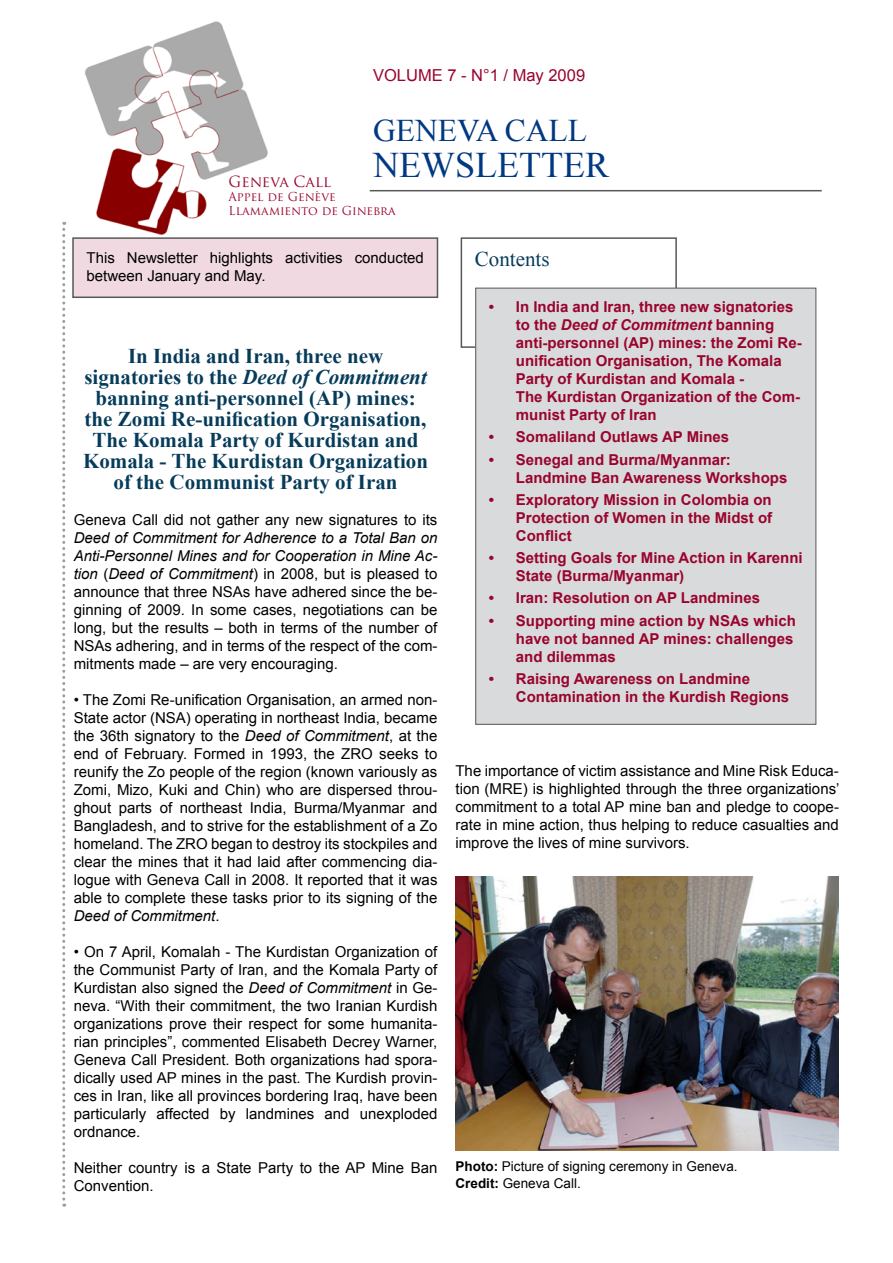
<style>
.page{position:relative;width:893px;height:1263px;background:#fff}
.page>*{position:absolute;margin:0;border:0;box-sizing:border-box;transform-origin:0 0}
.t1{font:36px "Times New Roman";color:#003882}
.t2{font:31.5px "Times New Roman";color:#003882}
.t3{font:700 21px/21px "Times New Roman";color:#063c5a;text-align:center}
.t4{font:21px "Times New Roman";color:#063c5a}
.t5{font:16.5px "Arial";color:#99042e}
.t6{font:15px/18px "Arial";color:#000;text-align:justify}
.t7{font:700 15px/18px "Arial";color:#99042e}
.t8{font:15px "Trajan Pro";color:#99042e}
.t9{font:13.5px/16.2px "Arial";color:#000}
.t10{font:12px/14.4px "Trajan Pro";color:#99042e}
.s1{font-style:italic}
.s2{font-weight:700}
</style>
<div class="page">
<img style="left:85px;top:21px;width:183px;height:214px">
<div style="left:461px;top:237px;width:216px;height:111px;border:2px solid #58585a"></div>
<hr style="left:370px;top:190px;width:452px;height:1px;background:#58585a">
<svg style="left:62px;top:222px;width:3px;height:984px"></svg>
<div style="left:476px;top:288px;width:340px;height:436px;background:#d9dadb"></div>
<div style="left:475px;top:288px;width:341px;height:437px;border:1px solid #58585a"></div>
<div style="left:73px;top:238px;width:364px;height:59px;background:#f0d9e0"></div>
<div style="left:72px;top:237px;width:366px;height:61px;border:2px solid #58585a"></div>
<img style="left:455px;top:876px;width:384px;height:274px">
<p class="t5" style="left:373px;top:65px;width:214px">VOLUME 7 - N°1 / May 2009</p>
<h2 class="t2" style="left:373px;top:109px;width:215px">GENEVA CALL</h2>
<h1 class="t1" style="left:373px;top:140px;width:237px">NEWSLETTER</h1>
<p class="t10" style="left:229px;top:189px;width:169px">Appel de Genève<br>Llamamiento de Ginebra</p>
<p class="t8" style="left:229px;top:172px;width:104px">Geneva Call</p>
<p class="t6" style="left:86px;top:248px;width:339px">This Newsletter highlights activities conducted between January and May.</p>
<h3 class="t4" style="left:475px;top:245px;width:76px">Contents</h3>
<p class="t7" style="left:516px;top:298px;width:287px;text-indent:-27px">• In India and Iran, three new signatories to the <span class="s1">Deed of Commitment</span> banning anti-personnel (AP) mines: the Zomi Re&shy;unification Organisation, The Komala Party of Kurdistan and Komala -<br>The Kurdistan Organization of the Com&shy;munist Party of Iran</p>
<p class="t7" style="left:489px;top:429px;width:242px">• Somaliland Outlaws AP Mines</p>
<p class="t7" style="left:516px;top:451px;width:273px;text-indent:-27px">• Senegal and Burma/Myanmar:<br>Landmine Ban Awareness Workshops</p>
<p class="t7" style="left:516px;top:491px;width:258px;text-align:justify;text-indent:-27px">• Exploratory Mission in Colombia on Protection of Women in the Midst of Conflict</p>
<p class="t7" style="left:516px;top:549px;width:288px;text-indent:-27px">• Setting Goals for Mine Action in Karenni<br>State (Burma/Myanmar)</p>
<p class="t7" style="left:489px;top:590px;width:273px">• Iran: Resolution on AP Landmines</p>
<p class="t7" style="left:516px;top:612px;width:282px;text-indent:-27px">• Supporting mine action by NSAs which have not banned AP mines: challenges and dilemmas</p>
<p class="t7" style="left:516px;top:670px;width:275px;text-indent:-27px">• Raising Awareness on Landmine<br>Contamination in the Kurdish Regions</p>
<p class="t3" style="left:83px;top:345px;width:346px">In India and Iran, three new signatories to the <span class="s1">Deed of Commitment </span>banning anti-personnel (AP) mines: the Zomi Re-unification Organisation, The Komala Party of Kurdistan and Komala - The Kurdistan Organization of the Communist Party of Iran</p>
<p class="t6" style="left:74px;top:511px;width:365px">Geneva Call did not gather any new signatures to its</p>
<p class="t6" style="left:74px;top:529px;width:365px"><span class="s1">Deed of Commitment for Adherence to a Total Ban on Anti-Personnel Mines and for Cooperation in Mine Ac&shy;tion</span> (<span class="s1">Deed of Commitment</span>) in 2008, but is pleased to announce that three NSAs have adhered since the be&shy;ginning of 2009. In some cases, negotiations can be long, but the results – both in terms of the number of NSAs adhering, and in terms of the respect of the com&shy;mitments made – are very encouraging.</p>
<p class="t6" style="left:74px;top:691px;width:365px">• The Zomi Re-unification Organisation, an armed non-State actor (NSA) operating in northeast India, became the 36th signatory to the <span class="s1">Deed of Commitment</span>, at the end of February. Formed in 1993, the ZRO seeks to reunify the Zo people of the region (known variously as Zomi, Mizo, Kuki and Chin) who are dispersed throu&shy;ghout parts of northeast India, Burma/Myanmar and Bangladesh, and to strive for the establishment of a Zo homeland. The ZRO began to destroy its stockpiles and clear the mines that it had laid after commencing dia&shy;logue with Geneva Call in 2008. It reported that it was able to complete these tasks prior to its signing of the <span class="s1">Deed of Commitment</span>.</p>
<p class="t6" style="left:74px;top:943px;width:365px">• On 7 April, Komalah - The Kurdistan Organization of the Communist Party of Iran, and the Komala Party of Kurdistan also signed the <span class="s1">Deed of Commitment</span> in Ge&shy;neva. “With their commitment, the two Iranian Kurdish organizations prove their respect for some humanita&shy;rian principles”, commented Elisabeth Decrey Warner, Geneva Call President. Both organizations had spora&shy;dically used AP mines in the past. The Kurdish provin&shy;ces in Iran, like all provinces bordering Iraq, have been particularly affected by landmines and unexploded ordnance.</p>
<p class="t6" style="left:74px;top:1159px;width:365px">Neither country is a State Party to the AP Mine Ban<br>Convention.</p>
<p class="t9" style="left:455px;top:1159px;width:284px"><span class="s2">Photo:</span> Picture of signing ceremony in Geneva.<br><span class="s2">Credit:</span> Geneva Call.</p>
<p class="t6" style="left:455px;top:761px;width:385px">The importance of victim assistance and Mine Risk Educa&shy;tion (MRE) is highlighted through the three organizations’ commitment to a total AP mine ban and pledge to coope&shy;rate in mine action, thus helping to reduce casualties and improve the lives of mine survivors.</p>
</div>
